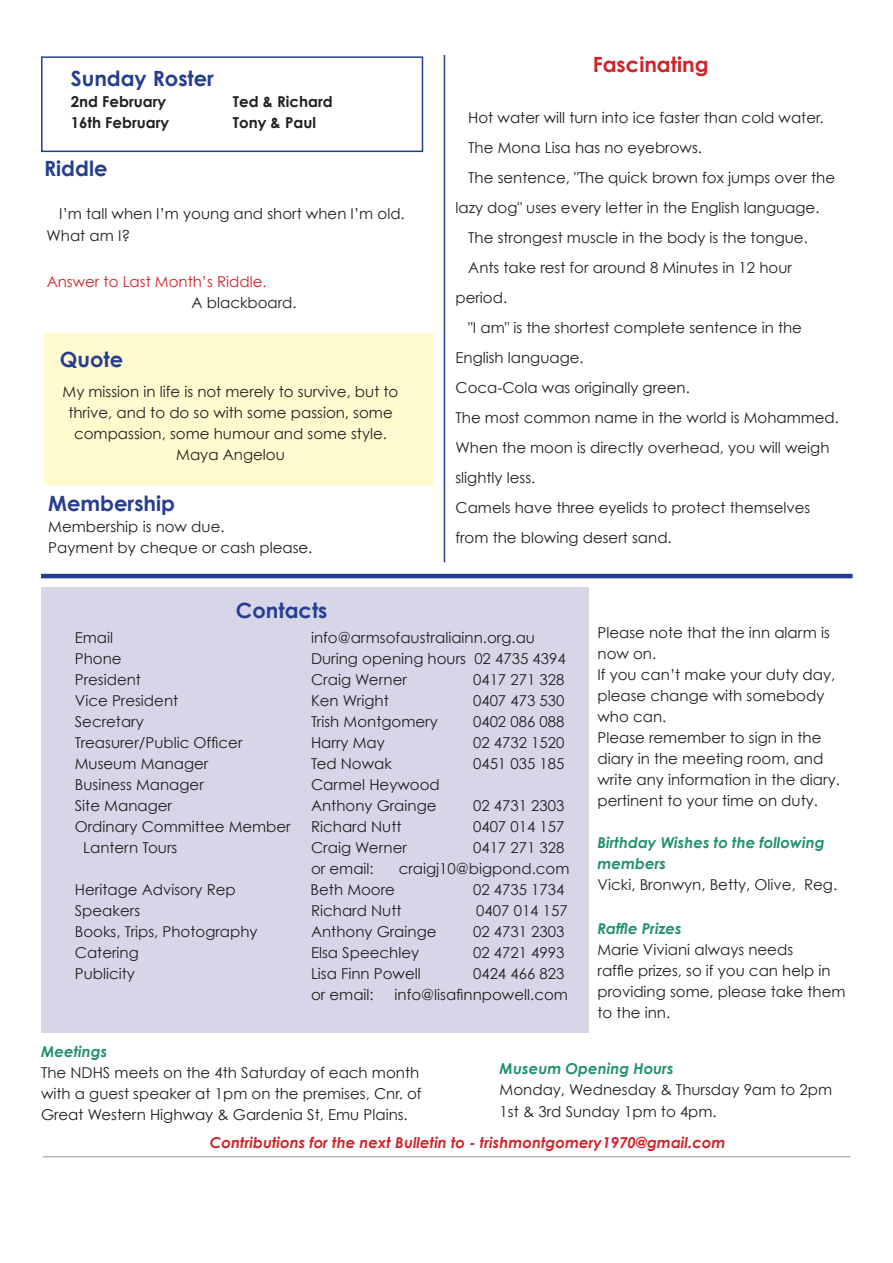
<style>
.page{position:relative;width:893px;height:1263px;background:#fff}
.page>*{position:absolute;margin:0;border:0;box-sizing:border-box;transform-origin:0 0}
.t1{font:700 21px "Century Gothic";color:#253f8e}
.t2{font:700 21px "Century Gothic";color:#d1232a}
.t3{font:15px/21px "Century Gothic";color:#231f20}
.t4{font:italic 700 15px/21px "Century Gothic";color:#23916e}
.t5{font:italic 700 15px "Century Gothic";color:#d1232a}
.t6{font:700 15px "Century Gothic";color:#231f20}
.t7{font:15px "Century Gothic";color:#d1232a}
</style>
<div class="page">
<hr style="left:41px;top:574px;width:812px;height:4px;background:#253f8e">
<div style="left:41px;top:588px;width:547px;height:445px;background:#d6d6e8"></div>
<hr style="left:43px;top:1156px;width:807px;height:1px;background:#231f20">
<div style="left:44px;top:333px;width:390px;height:152px;background:#fffbcf"></div>
<hr style="left:444px;top:55px;width:1px;height:507px;background:#253f8e">
<div style="left:41px;top:56px;width:382px;height:96px;border:2px solid #253f8e"></div>
<p class="t1" style="left:71px;top:65px;width:145px">Sunday Roster</p>
<p class="t6" style="left:71px;top:92px;width:97px">2nd February</p>
<p class="t6" style="left:233px;top:92px;width:101px">Ted &amp; Richard</p>
<p class="t6" style="left:71px;top:113px;width:100px">16th February</p>
<p class="t6" style="left:233px;top:113px;width:85px">Tony &amp; Paul</p>
<p class="t1" style="left:44px;top:155px;width:65px">Riddle</p>
<p class="t3" style="left:47px;top:203px;width:360px;line-height:21.6px;text-indent:13px">I’m tall when I’m young and short when I’m old.<br>What am I?</p>
<p class="t7" style="left:47px;top:273px;width:222px">Answer to Last Month’s Riddle.</p>
<p class="t3" style="left:192px;top:292px;width:107px">A blackboard.</p>
<p class="t1" style="left:60px;top:346px;width:65px">Quote</p>
<p class="t3" style="left:63px;top:381px;width:337px;text-align:center">My mission in life is not merely to survive, but to thrive, and to do so with some passion, some compassion, some humour and some style.<br>Maya Angelou</p>
<p class="t1" style="left:48px;top:490px;width:128px">Membership</p>
<p class="t3" style="left:48px;top:515px;width:178px">Membership is now due.</p>
<p class="t3" style="left:48px;top:536px;width:266px">Payment by cheque or cash please.</p>
<p class="t1" style="left:236px;top:597px;width:93px">Contacts</p>
<p class="t2" style="left:593px;top:51px;width:117px">Fascinating</p>
<p class="t3" style="left:468px;top:107px;width:357px">Hot water will turn into ice faster than cold water.</p>
<p class="t3" style="left:468px;top:137px;width:235px">The Mona Lisa has no eyebrows.</p>
<p class="t3" style="left:455px;top:163px;width:381px;line-height:30px;text-indent:13px">The sentence, "The quick brown fox jumps over the lazy dog" uses every letter in the English language.</p>
<p class="t3" style="left:468px;top:227px;width:341px">The strongest muscle in the body is the tongue.</p>
<p class="t3" style="left:455px;top:253px;width:338px;line-height:30px;text-indent:13px">Ants take rest for around 8 Minutes in 12 hour period.</p>
<p class="t3" style="left:455px;top:313px;width:348px;line-height:30px;text-indent:13px">"I am" is the shortest complete sentence in the<br>English language.</p>
<p class="t3" style="left:455px;top:377px;width:236px">Coca-Cola was originally green.</p>
<p class="t3" style="left:455px;top:407px;width:385px">The most common name in the world is Mohammed.</p>
<p class="t3" style="left:455px;top:433px;width:375px;line-height:30px">When the moon is directly overhead, you will weigh slightly less.</p>
<p class="t3" style="left:455px;top:493px;width:356px;line-height:30px">Camels have three eyelids to protect themselves from the blowing desert sand.</p>
<p class="t3" style="left:75px;top:627px;width:40px">Email</p>
<p class="t3" style="left:311px;top:627px;width:225px">info@armsofaustraliainn.org.au</p>
<p class="t3" style="left:75px;top:648px;width:48px">Phone</p>
<p class="t3" style="left:311px;top:648px;width:256px">During opening hours 02 4735 4394</p>
<p class="t3" style="left:75px;top:669px;width:68px">President</p>
<p class="t3" style="left:311px;top:669px;width:97px">Craig Werner</p>
<p class="t3" style="left:473px;top:669px;width:93px">0417 271 328</p>
<p class="t3" style="left:75px;top:690px;width:105px">Vice President</p>
<p class="t3" style="left:311px;top:690px;width:79px">Ken Wright</p>
<p class="t3" style="left:473px;top:690px;width:93px">0407 473 530</p>
<p class="t3" style="left:75px;top:711px;width:70px">Secretary</p>
<p class="t3" style="left:311px;top:711px;width:128px">Trish Montgomery</p>
<p class="t3" style="left:473px;top:711px;width:93px">0402 086 088</p>
<p class="t3" style="left:75px;top:732px;width:169px">Treasurer/Public Officer</p>
<p class="t3" style="left:311px;top:732px;width:75px">Harry May</p>
<p class="t3" style="left:473px;top:732px;width:93px">02 4732 1520</p>
<p class="t3" style="left:75px;top:753px;width:135px">Museum Manager</p>
<p class="t3" style="left:311px;top:753px;width:83px">Ted Nowak</p>
<p class="t3" style="left:473px;top:753px;width:93px">0451 035 185</p>
<p class="t3" style="left:75px;top:774px;width:131px">Business Manager</p>
<p class="t3" style="left:311px;top:774px;width:130px">Carmel Heywood</p>
<p class="t3" style="left:75px;top:795px;width:99px">Site Manager</p>
<p class="t3" style="left:311px;top:795px;width:127px">Anthony Grainge</p>
<p class="t3" style="left:473px;top:795px;width:93px">02 4731 2303</p>
<p class="t3" style="left:75px;top:816px;width:217px">Ordinary Committee Member</p>
<p class="t3" style="left:311px;top:816px;width:92px">Richard Nutt</p>
<p class="t3" style="left:473px;top:816px;width:93px">0407 014 157</p>
<p class="t3" style="left:83px;top:837px;width:96px">Lantern Tours</p>
<p class="t3" style="left:311px;top:837px;width:97px">Craig Werner</p>
<p class="t3" style="left:473px;top:837px;width:93px">0417 271 328</p>
<p class="t3" style="left:311px;top:858px;width:64px">or email:</p>
<p class="t3" style="left:399px;top:858px;width:172px">craigj10@bigpond.com</p>
<p class="t3" style="left:75px;top:879px;width:162px">Heritage Advisory Rep</p>
<p class="t3" style="left:311px;top:879px;width:86px">Beth Moore</p>
<p class="t3" style="left:473px;top:879px;width:93px">02 4735 1734</p>
<p class="t3" style="left:75px;top:900px;width:67px">Speakers</p>
<p class="t3" style="left:311px;top:900px;width:92px">Richard Nutt</p>
<p class="t3" style="left:476px;top:900px;width:93px">0407 014 157</p>
<p class="t3" style="left:75px;top:921px;width:184px">Books, Trips, Photography</p>
<p class="t3" style="left:311px;top:921px;width:127px">Anthony Grainge</p>
<p class="t3" style="left:473px;top:921px;width:93px">02 4731 2303</p>
<p class="t3" style="left:75px;top:942px;width:66px">Catering</p>
<p class="t3" style="left:311px;top:942px;width:110px">Elsa Speechley</p>
<p class="t3" style="left:473px;top:942px;width:93px">02 4721 4993</p>
<p class="t3" style="left:75px;top:963px;width:62px">Publicity</p>
<p class="t3" style="left:311px;top:963px;width:111px">Lisa Finn Powell</p>
<p class="t3" style="left:473px;top:963px;width:93px">0424 466 823</p>
<p class="t3" style="left:311px;top:984px;width:64px">or email:</p>
<p class="t3" style="left:395px;top:984px;width:175px">info@lisafinnpowell.com</p>
<p class="t3" style="left:597px;top:622px;width:234px">Please note that the inn alarm is now on.</p>
<p class="t3" style="left:597px;top:664px;width:239px">If you can’t make your duty day, please change with somebody who can.</p>
<p class="t3" style="left:597px;top:727px;width:244px">Please remember to sign in the diary in the meeting room, and write any information in the diary. pertinent to your time on duty.</p>
<p class="t4" style="left:597px;top:832px;width:229px">Birthday Wishes to the following members</p>
<p class="t3" style="left:597px;top:874px;width:241px">Vicki, Bronwyn, Betty, Olive, Reg.</p>
<p class="t4" style="left:597px;top:917px;width:86px">Raffle Prizes</p>
<p class="t3" style="left:597px;top:939px;width:250px">Marie Viviani always needs<br>raffle prizes, so if you can help in providing some, please take them to the inn.</p>
<p class="t4" style="left:41px;top:1040px;width:68px">Meetings</p>
<p class="t3" style="left:41px;top:1061px;width:382px">The NDHS meets on the 4th Saturday of each month with a guest speaker at 1pm on the premises, Cnr. of<br>Great Western Highway &amp; Gardenia St, Emu Plains.</p>
<p class="t4" style="left:500px;top:1058px;width:176px">Museum Opening Hours</p>
<p class="t3" style="left:500px;top:1079px;width:334px">Monday, Wednesday &amp; Thursday 9am to 2pm</p>
<p class="t3" style="left:500px;top:1101px;width:219px">1st &amp; 3rd Sunday 1pm to 4pm.</p>
<p class="t5" style="left:210px;top:1133px;width:517px">Contributions for the next Bulletin to - trishmontgomery1970@gmail.com</p>
</div>
